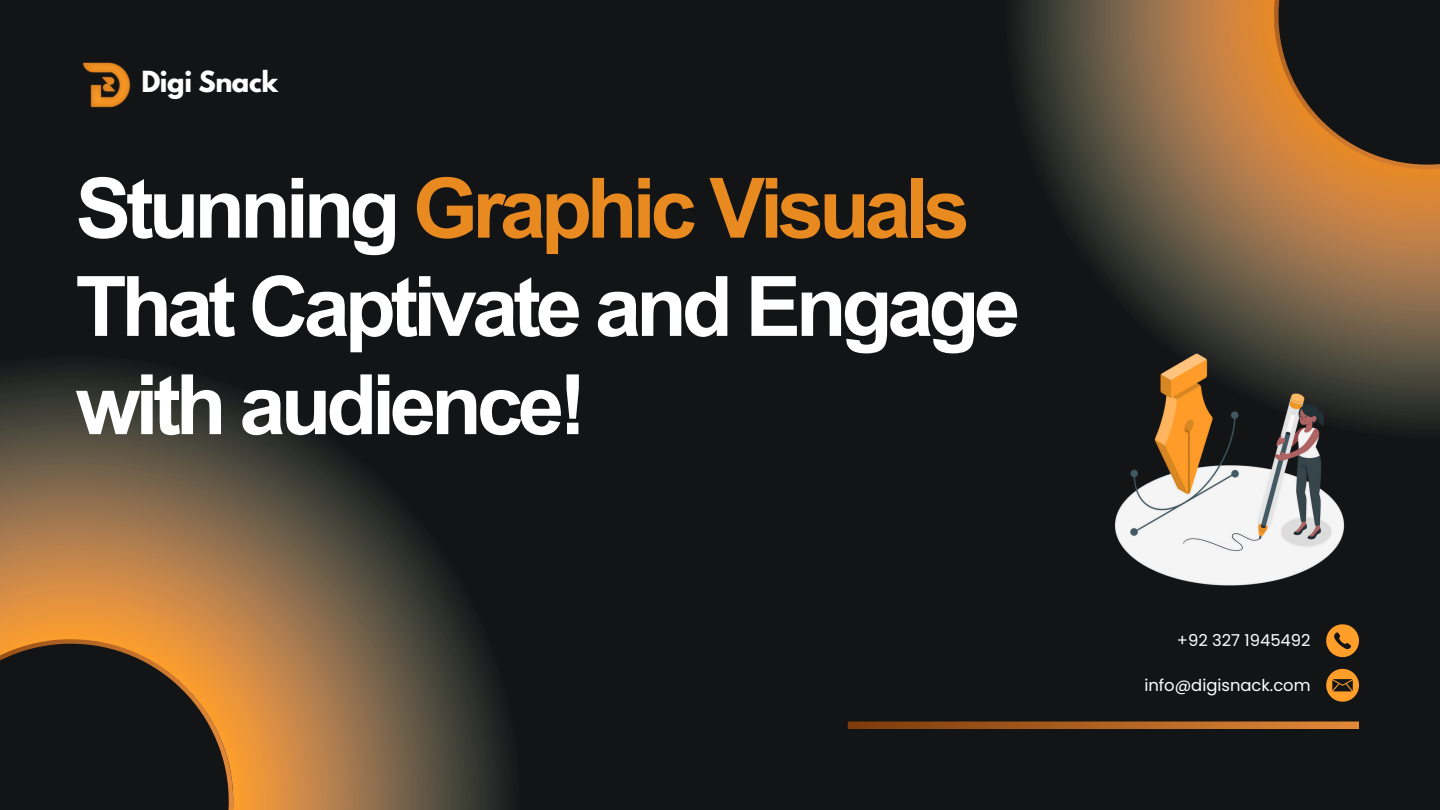
<style>
.page{position:relative;width:1440px;height:810px;background:#131416}
.page>*{position:absolute;margin:0;border:0;box-sizing:border-box;transform-origin:0 0}
.t1{font:700 83.5px/98.2px "Arial Unicode MS";letter-spacing:-.06em;color:#fff}
.t2{font:700 25.8px "League Spartan";letter-spacing:-.015em;color:#fff}
.t3{font:16.4px "Poppins";color:#fff}
.s1{color:#e98a21}
</style>
<div class="page">
<svg style="left:0;top:365px;width:510px;height:445px"></svg>
<svg style="left:1015px;top:0;width:425px;height:429px"></svg>
<svg style="left:0;top:639px;width:233px;height:171px"></svg>
<svg style="left:1254px;top:0;width:186px;height:189px"></svg>
<svg style="left:848px;top:722px;width:511px;height:7px;background:#af6221"></svg>
<img style="left:82px;top:62px;width:49px;height:46px">
<svg style="left:1326px;top:624px;width:33px;height:33px"></svg>
<svg style="left:1326px;top:669px;width:33px;height:33px"></svg>
<img style="left:1099px;top:339px;width:260px;height:247px">
<p class="t2" style="left:141px;top:69px;width:138px">Digi Snack</p>
<p class="t1" style="left:76px;top:155px;width:946px">Stunning <span class="s1">Graphic Visuals<br></span>That Captivate and Engage with audience!</p>
<p class="t3" style="left:1177px;top:629px;width:135px">+92 327 1945492</p>
<h2 class="t3" style="left:1144px;top:674px;width:168px">info@digisnack.com</h2>
</div>
